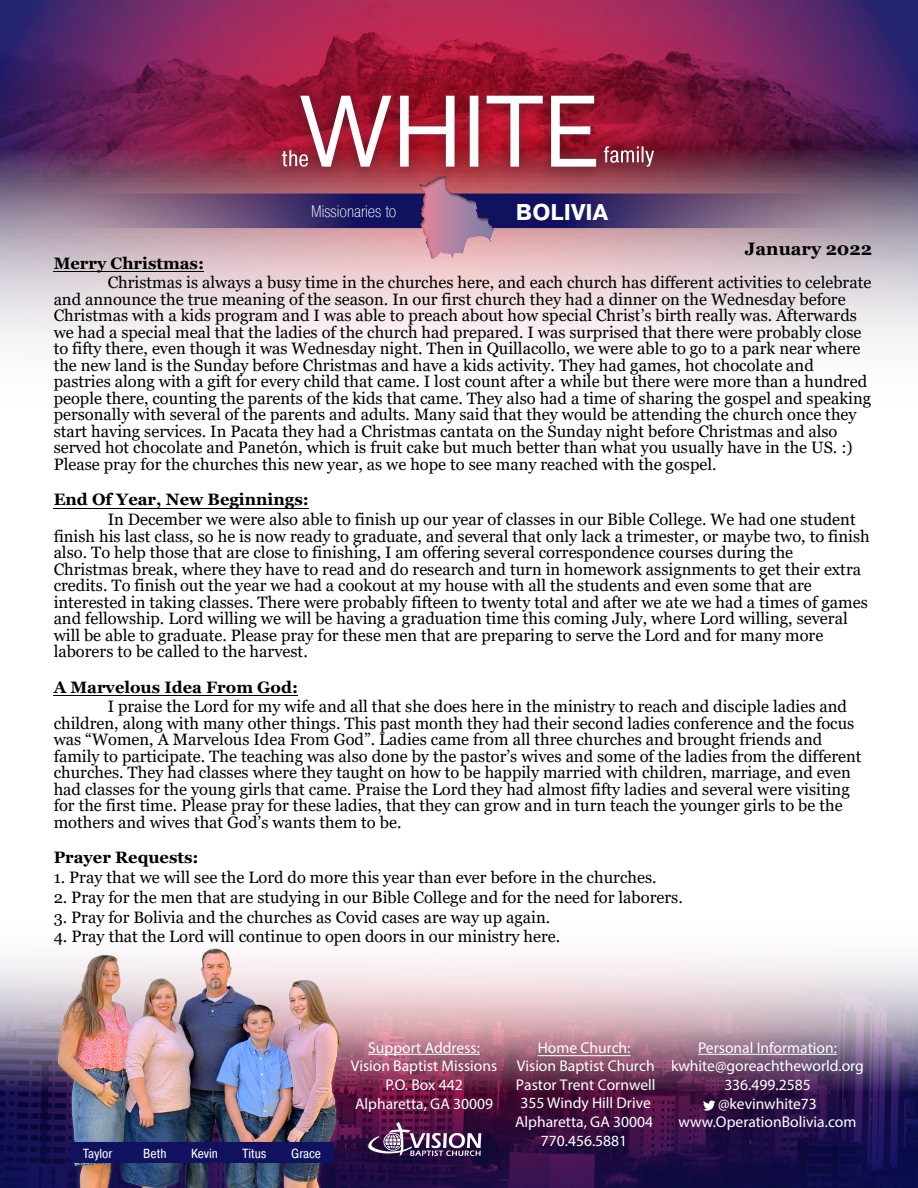
<style>
.page{position:relative;width:918px;height:1188px;background:#fff}
.page>*{position:absolute;margin:0;border:0;box-sizing:border-box;transform-origin:0 0}
.t1{font:700 22.8px "Pragmatica";color:#fff}
.t2{font:700 18px "Georgia";color:#000}
.t3{font:200 16.65px "Pragmatica Cond";color:#fff}
.t4{font:16.5px/16.5px "Georgia";color:#000}
.t5{font:700 16.5px "Georgia";color:#000}
.t6{font:15.6px/18.6px "Myriad Pro";color:#fff;text-align:center}
.t7{font:13.2px "Pragmatica Cond";color:#fff}
</style>
<div class="page">
<img style="left:0;top:0;width:918px;height:344px">
<div style="left:590px;top:132px;width:78px;height:48px;background:#231f20;opacity:.54"></div>
<svg style="left:611px;top:146px;width:43px;height:21px"></svg>
<div style="left:268px;top:137px;width:54px;height:44px;background:#231f20;opacity:.54"></div>
<div style="left:287px;top:80px;width:324px;height:102px;background:#231f20;opacity:.54"></div>
<svg style="left:282px;top:96px;width:314px;height:71px"></svg>
<svg style="left:66px;top:194px;width:788px;height:34px;background:#584776"></svg>
<div style="left:417px;top:174px;width:78px;height:85px;background:#231f20;opacity:.75"></div>
<div style="left:418px;top:175px;width:77px;height:84px;background:#231f20;opacity:.75"></div>
<svg style="left:0;top:958px;width:918px;height:70px"></svg>
<img style="left:0;top:1028px;width:918px;height:160px">
<hr style="left:368px;top:1054px;width:112px;height:1px;background:#fff">
<hr style="left:698px;top:1054px;width:139px;height:1px;background:#fff">
<svg style="left:703px;top:1100px;width:12px;height:11px"></svg>
<svg style="left:368px;top:1122px;width:113px;height:34px;background:#6f4e72"></svg>
<img style="left:55px;top:948px;width:292px;height:240px">
<div style="left:70px;top:1142px;width:264px;height:21px;background:#11125f"></div>
<hr style="left:538px;top:1055px;width:93px;height:1px;background:#fff">
<hr style="left:54px;top:695px;width:244px;height:1px;background:#000">
<hr style="left:54px;top:508px;width:255px;height:1px;background:#000">
<hr style="left:54px;top:271px;width:150px;height:1px;background:#000">
<p class="t3" style="left:311px;top:201px;width:87px">Missionaries to</p>
<p class="t1" style="left:516px;top:197px;width:94px">BOLIVIA</p>
<p class="t2" style="left:745px;top:237px;width:129px">January 2022</p>
<p class="t5" style="left:54px;top:252px;width:152px">Merry Christmas:</p>
<p class="t4" style="left:54px;top:275px;width:819px;text-indent:54px">Christmas is always a busy time in the churches here, and each church has different activities to celebrate and announce the true meaning of the season. In our first church they had a dinner on the Wednesday before Christmas with a kids program and I was able to preach about how special Christ’s birth really was. Afterwards we had a special meal that the ladies of the church had prepared. I was surprised that there were probably close to fifty there, even though it was Wednesday night. Then in Quillacollo, we were able to go to a park near where the new land is the Sunday before Christmas and have a kids activity. They had games, hot chocolate and pastries along with a gift for every child that came. I lost count after a while but there were more than a hundred people there, counting the parents of the kids that came. They also had a time of sharing the gospel and speaking personally with several of the parents and adults. Many said that they would be attending the church once they start having services. In Pacata they had a Christmas cantata on the Sunday night before Christmas and also served hot chocolate and Panetón, which is fruit cake but much better than what you usually have in the US. :)<br>Please pray for the churches this new year, as we hope to see many reached with the gospel.</p>
<p class="t5" style="left:54px;top:489px;width:257px">End Of Year, New Beginnings:</p>
<p class="t4" style="left:54px;top:512px;width:818px;text-indent:54px">In December we were also able to finish up our year of classes in our Bible College. We had one student finish his last class, so he is now ready to graduate, and several that only lack a trimester, or maybe two, to finish also. To help those that are close to finishing, I am offering several correspondence courses during the Christmas break, where they have to read and do research and turn in homework assignments to get their extra credits. To finish out the year we had a cookout at my house with all the students and even some that are interested in taking classes. There were probably fifteen to twenty total and after we ate we had a times of games and fellowship. Lord willing we will be having a graduation time this coming July, where Lord willing, several will be able to graduate. Please pray for these men that are preparing to serve the Lord and for many more laborers to be called to the harvest.</p>
<p class="t5" style="left:54px;top:676px;width:246px">A Marvelous Idea From God:</p>
<p class="t4" style="left:54px;top:699px;width:809px;text-indent:54px">I praise the Lord for my wife and all that she does here in the ministry to reach and disciple ladies and children, along with many other things. This past month they had their second ladies conference and the focus was “Women, A Marvelous Idea From God”. Ladies came from all three churches and brought friends and family to participate. The teaching was also done by the pastor’s wives and some of the ladies from the different churches. They had classes where they taught on how to be happily married with children, marriage, and even had classes for the young girls that came. Praise the Lord they had almost fifty ladies and several were visiting for the first time. Please pray for these ladies, that they can grow and in turn teach the younger girls to be the mothers and wives that God’s wants them to be.</p>
<p class="t5" style="left:54px;top:847px;width:146px">Prayer Requests:</p>
<p class="t4" style="left:54px;top:869px;width:604px">1. Pray that we will see the Lord do more this year than ever before in the churches.</p>
<p class="t4" style="left:54px;top:889px;width:631px">2. Pray for the men that are studying in our Bible College and for the need for laborers.</p>
<p class="t4" style="left:54px;top:909px;width:498px">3. Pray for Bolivia and the churches as Covid cases are way up again.</p>
<p class="t4" style="left:54px;top:929px;width:508px">4. Pray that the Lord will continue to open doors in our ministry here.</p>
<p class="t7" style="left:83px;top:1145px;width:31px">Taylor</p>
<p class="t7" style="left:143px;top:1145px;width:25px">Beth</p>
<p class="t7" style="left:191px;top:1145px;width:28px">Kevin</p>
<p class="t7" style="left:243px;top:1145px;width:25px">Titus</p>
<p class="t7" style="left:291px;top:1145px;width:31px">Grace</p>
<p class="t6" style="left:368px;top:1038px;width:113px">Support Address:</p>
<p class="t6" style="left:351px;top:1057px;width:148px">Vision Baptist Missions</p>
<p class="t6" style="left:385px;top:1075px;width:79px">P.O. Box 442</p>
<p class="t6" style="left:355px;top:1094px;width:140px">Alpharetta, GA 30009</p>
<p class="t6" style="left:515px;top:1038px;width:142px">Home Church:<br>Vision Baptist Church<br>Pastor Trent Cornwell<br>355 Windy Hill Drive<br>Alpharetta, GA 30004<br>770.456.5881</p>
<p class="t6" style="left:698px;top:1038px;width:140px">Personal Information:</p>
<p class="t6" style="left:671px;top:1057px;width:194px">kwhite@goreachtheworld.org</p>
<p class="t6" style="left:724px;top:1075px;width:88px">336.499.2585</p>
<p class="t6" style="left:718px;top:1094px;width:100px">@kevinwhite73</p>
<p class="t6" style="left:679px;top:1113px;width:179px">www.OperationBolivia.com</p>
</div>
